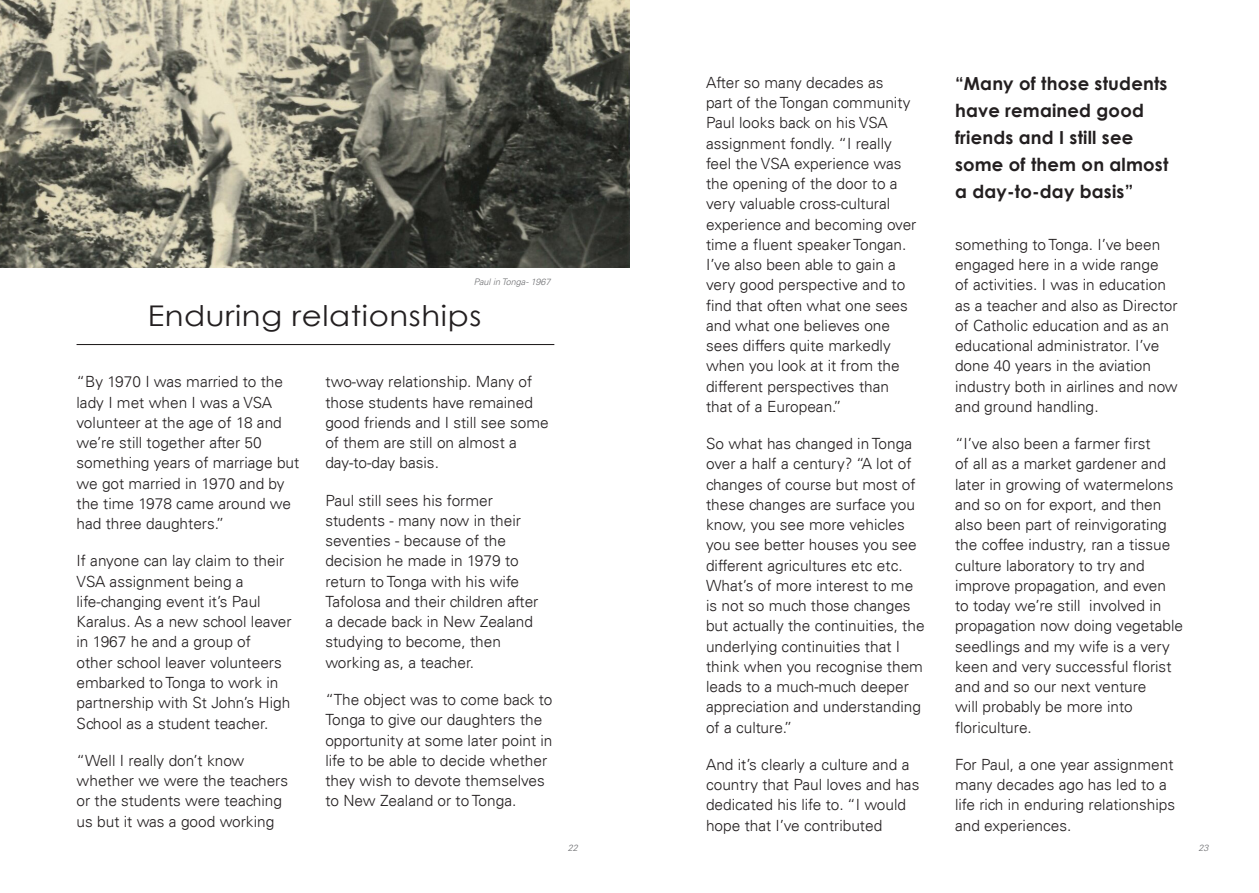
<style>
.page{position:relative;width:1259px;height:893px;background:#fff}
.page>*{position:absolute;margin:0;border:0;box-sizing:border-box;transform-origin:0 0}
.Heading{font:28.5px "Century Gothic";letter-spacing:.02em;color:#231f20;scale:1.08 1}
.Pull_Quote{font:700 18px/27px "Century Gothic";letter-spacing:.01em;color:#231f20}
.Body_Text{font:300 15.45px/20.2px "Univers LT";color:#231f20}
.captions{font:italic 300 9px "Univers LT Pro 45";color:#6c6d70}
</style>
<div class="page">
<img style="left:0;top:0;width:630px;height:268px">
<hr style="left:77px;top:344px;width:477px;height:1px;background:#231f20">
<p class="captions" style="left:474px;top:276px;width:78px">Paul in Tonga - 1967</p>
<p class="Heading" style="left:148px;top:295px;width:310px">Enduring relationships</p>
<p class="Body_Text" style="left:77px;top:372px;width:224px">“By 1970 I was married to the lady I met when I was a VSA volunteer at the age of 18 and we’re still together after 50 something years of marriage but we got married in 1970 and by the time 1978 came around we had three daughters.”</p>
<p class="Body_Text" style="left:77px;top:551px;width:216px">If anyone can lay claim to their<br>VSA assignment being a life-changing event it’s Paul<br>Karalus. As a new school leaver in 1967 he and a group of<br>other school leaver volunteers embarked to Tonga to work in partnership with St John’s High<br>School as a student teacher.</p>
<p class="Body_Text" style="left:77px;top:750px;width:213px">“Well I really don’t know whether we were the teachers or the students were teaching us but it was a good working</p>
<p class="Body_Text" style="left:325px;top:372px;width:225px">two-way relationship. Many of those students have remained good friends and I still see some of them are still on almost a day-to-day basis.</p>
<p class="Body_Text" style="left:325px;top:490px;width:215px">Paul still sees his former students - many now in their seventies - because of the decision he made in 1979 to return to Tonga with his wife<br>Tafolosa and their children after a decade back in New Zealand studying to become, then working as, a teacher.</p>
<p class="Body_Text" style="left:325px;top:689px;width:229px">“The object was to come back to<br>Tonga to give our daughters the opportunity at some later point in life to be able to decide whether they wish to devote themselves to New Zealand or to Tonga.</p>
<p class="Body_Text" style="left:706px;top:72px;width:212px">After so many decades as<br>part of the Tongan community<br>Paul looks back on his VSA assignment fondly. “I really feel the VSA experience was the opening of the door to a very valuable cross-cultural experience and becoming over time a fluent speaker Tongan.<br>I’ve also been able to gain a very good perspective and to find that often what one sees and what one believes one sees differs quite markedly when you look at it from the different perspectives than that of a European.”</p>
<p class="Body_Text" style="left:706px;top:433px;width:220px">So what has changed in Tonga over a half a century? “A lot of changes of course but most of these changes are surface you know, you see more vehicles you see better houses you see different agricultures etc etc.<br>What’s of more interest to me is not so much those changes but actually the continuities, the underlying continuities that I think when you recognise them leads to a much-much deeper appreciation and understanding of a culture.”</p>
<p class="Body_Text" style="left:706px;top:754px;width:215px">And it’s clearly a culture and a country that Paul loves and has dedicated his life to. “I would hope that I’ve contributed</p>
<p class="Pull_Quote" style="left:955px;top:69px;width:215px">“Many of those students have remained good friends and I still see some of them on almost a day-to-day basis”</p>
<p class="Body_Text" style="left:955px;top:234px;width:224px">something to Tonga. I’ve been engaged here in a wide range<br>of activities. I was in education as a teacher and also as Director of Catholic education and as an educational administrator. I’ve done 40 years in the aviation industry both in airlines and now and ground handling.</p>
<p class="Body_Text" style="left:955px;top:433px;width:230px">“I’ve also been a farmer first<br>of all as a market gardener and later in growing of watermelons and so on for export, and then also been part of reinvigorating the coffee industry, ran a tissue culture laboratory to try and improve propagation, and even to today we’re still involved in propagation now doing vegetable seedlings and my wife is a very keen and very successful florist and and so our next venture<br>will probably be more into floriculture.</p>
<p class="Body_Text" style="left:955px;top:754px;width:222px">For Paul, a one year assignment many decades ago has led to a life rich in enduring relationships and experiences.</p>
<p class="captions" style="left:568px;top:843px;width:12px">22</p>
<p class="captions" style="left:1198px;top:843px;width:12px">23</p>
</div>
